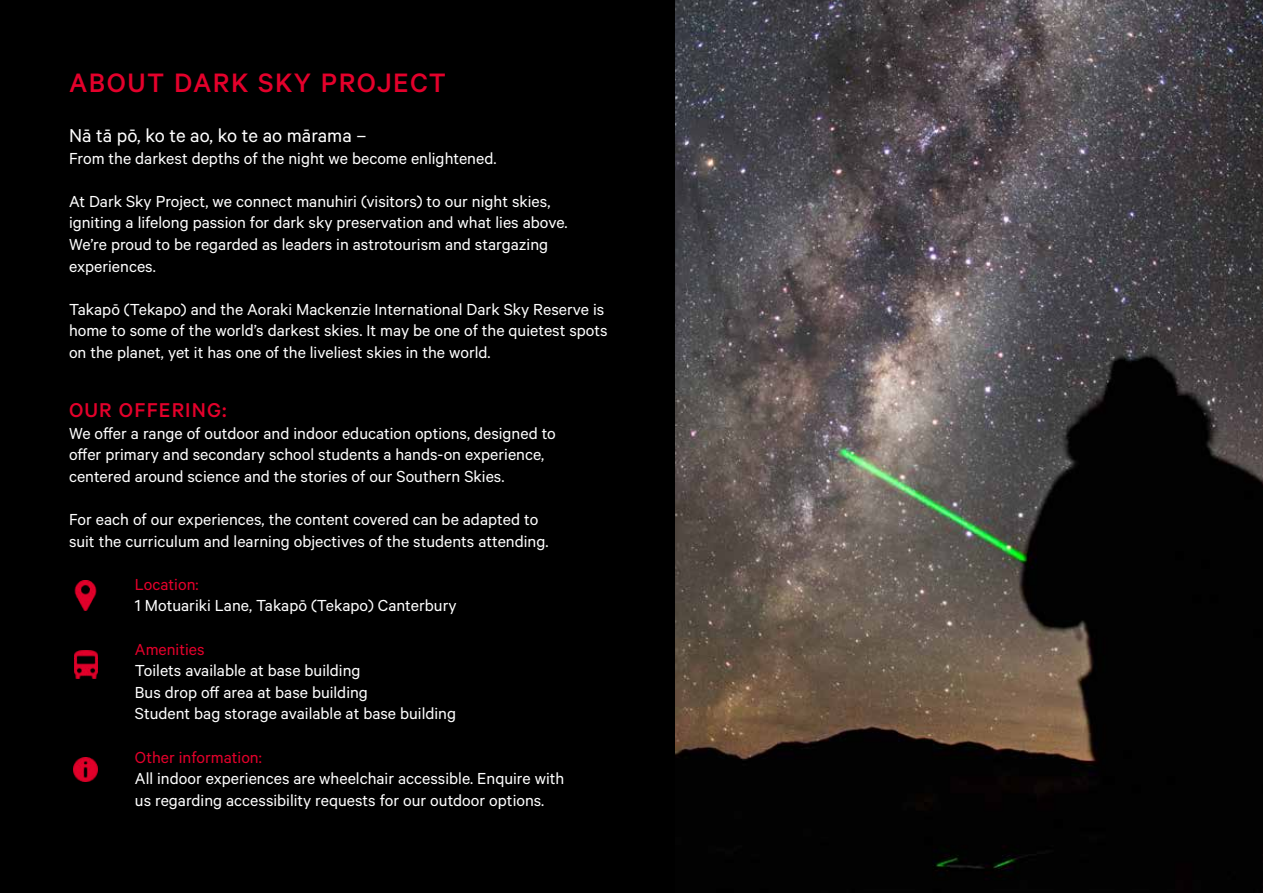
<style>
.page{position:relative;width:1263px;height:893px;background:#fff}
.page>*{position:absolute;margin:0;border:0;box-sizing:border-box;transform-origin:0 0}
.t1{font:500 30px "Calibre";letter-spacing:.05em;color:#e4002b}
.t2{font:500 22.5px "Calibre";letter-spacing:.05em;color:#e4002b}
.t3{font:21px "Calibre";color:#fff}
.t4{font:18px/21.6px "Calibre";color:#fff}
.t5{font:18px "Calibre";color:#e4002b}
</style>
<div class="page">
<div style="left:0;top:0;width:881px;height:893px;background:#000"></div>
<img style="left:675px;top:0;width:588px;height:893px">
<img style="left:74px;top:581px;width:23px;height:29px">
<img style="left:74px;top:651px;width:23px;height:27px">
<img style="left:74px;top:758px;width:23px;height:24px">
<h1 class="t1" style="left:69px;top:65px;width:379px">ABOUT DARK SKY PROJECT</h1>
<p class="t3" style="left:69px;top:123px;width:299px">Nā tā pō, ko te ao, ko te ao mārama –</p>
<p class="t4" style="left:69px;top:146px;width:429px">From the darkest depths of the night we become enlightened.</p>
<p class="t4" style="left:69px;top:190px;width:500px">At Dark Sky Project, we connect manuhiri (visitors) to our night skies, igniting a lifelong passion for dark sky preservation and what lies above.<br>We’re proud to be regarded as leaders in astrotourism and stargazing experiences.</p>
<p class="t4" style="left:69px;top:298px;width:540px">Takapō (Tekapo) and the Aoraki Mackenzie International Dark Sky Reserve is home to some of the world’s darkest skies. It may be one of the quietest spots on the planet, yet it has one of the liveliest skies in the world.</p>
<p class="t2" style="left:69px;top:397px;width:159px">OUR OFFERING:</p>
<p class="t4" style="left:69px;top:422px;width:488px">We offer a range of outdoor and indoor education options, designed to offer primary and secondary school students a hands-on experience, centered around science and the stories of our Southern Skies.</p>
<p class="t4" style="left:69px;top:508px;width:481px">For each of our experiences, the content covered can be adapted to suit the curriculum and learning objectives of the students attending.</p>
<p class="t5" style="left:135px;top:574px;width:65px">Location:</p>
<p class="t4" style="left:135px;top:594px;width:323px">1 Motuariki Lane, Takapō (Tekapo) Canterbury</p>
<p class="t5" style="left:135px;top:639px;width:71px">Amenities</p>
<p class="t4" style="left:135px;top:659px;width:323px">Toilets available at base building<br>Bus drop off area at base building<br>Student bag storage available at base building</p>
<p class="t5" style="left:135px;top:747px;width:128px">Other information:</p>
<p class="t4" style="left:135px;top:767px;width:431px">All indoor experiences are wheelchair accessible. Enquire with us regarding accessibility requests for our outdoor options.</p>
</div>
